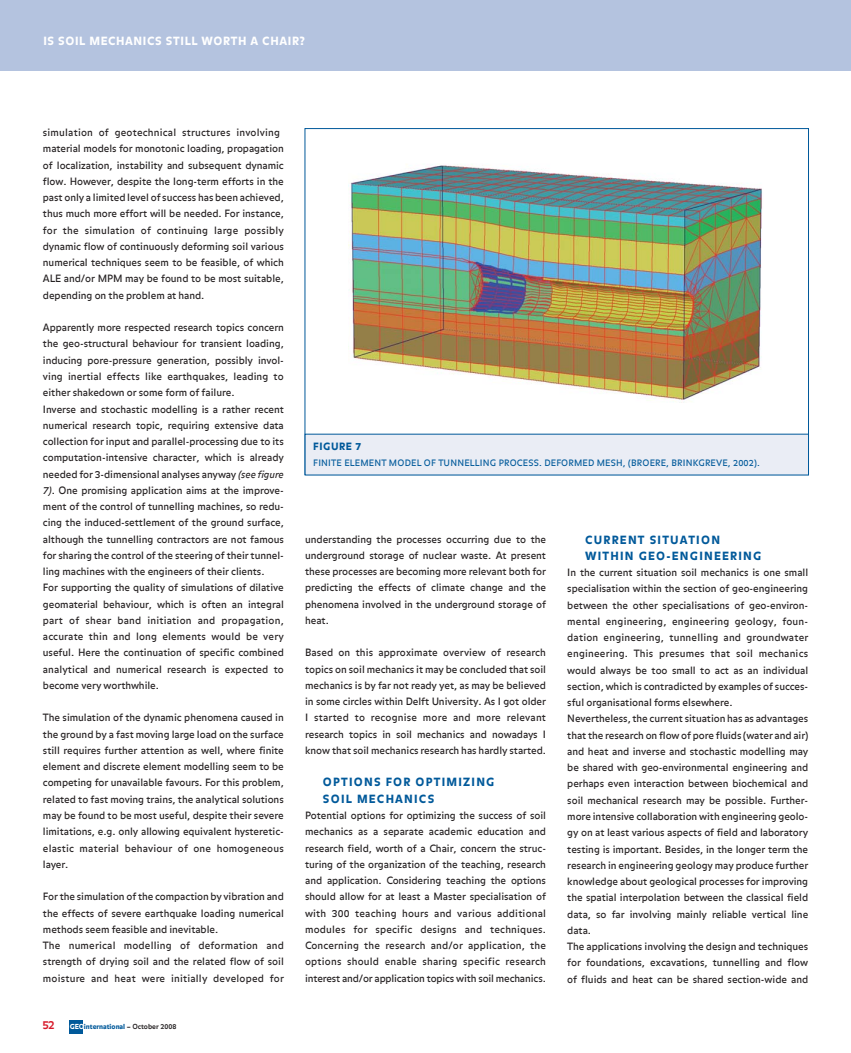
<style>
.page{position:relative;width:851px;height:1053px;background:#fff}
.page>*{position:absolute;margin:0;border:0;box-sizing:border-box;transform-origin:0 0}
.t1{font:900 11.25px/16.2px "Balance";letter-spacing:.11em;color:#00599a}
.t2{font:900 11.25px "Balance";letter-spacing:.06em;color:#fff}
.t3{font:700 11.25px "Balance";color:#d71829}
.t4{font:10px/16.2px "Balance";letter-spacing:-.005em;color:#231f20}
.t5{font:900 10px "Balance";letter-spacing:.06em;color:#00599a}
.t6{font:8.75px "Balance";letter-spacing:.025em;color:#00599a}
.t7{font:900 6.88px "Balance";color:#00599a}
.s1{font-style:italic}
.s2{color:#fff}
.s3{font-weight:700;color:#231f20}
</style>
<div class="page">
<div style="left:69px;top:1019px;width:13px;height:14px;background:#00599a"></div>
<div style="left:0;top:1px;width:850px;height:70px;background:#b4c3df"></div>
<img style="left:348px;top:165px;width:414px;height:238px">
<div style="left:305px;top:434px;width:503px;height:41px;background:#eaedf5"></div>
<p class="t2" style="left:43px;top:36px;width:263px">IS SOIL MECHANICS STILL WORTH A CHAIR?</p>
<p class="t4" style="left:43px;top:125px;width:242px">simulation of geotechnical structures involving material models for monotonic loading, propagation of localization, instability and subsequent dynamic flow. However, despite the long-term efforts in the past only a limited level of success has been achieved, thus much more effort will be needed. For instance, for the simulation of continuing large possibly dynamic flow of continuously deforming soil various numerical techniques seem to be feasible, of which ALE and/or MPM may be found to be most suitable, depending on the problem at hand.</p>
<p class="t4" style="left:43px;top:320px;width:242px">Apparently more respected research topics concern the geo-structural behaviour for transient loading, inducing pore-pressure generation, possibly invol&shy;ving inertial effects like earthquakes, leading to either shakedown or some form of failure.<br>Inverse and stochastic modelling is a rather recent numerical research topic, requiring extensive data collection for input and parallel-processing due to its computation-intensive character, which is already needed for 3-dimensional analyses anyway <span class="s1">(see figure 7)</span>. One promising application aims at the improve&shy;ment of the control of tunnelling machines, so redu&shy;cing the induced-settlement of the ground surface, although the tunnelling contractors are not famous for sharing the control of the steering of their tunnel&shy;ling machines with the engineers of their clients.<br>For supporting the quality of simulations of dilative geomaterial behaviour, which is often an integral part of shear band initiation and propagation, accurate thin and long elements would be very useful. Here the continuation of specific combined analytical and numerical research is expected to become very worthwhile.</p>
<p class="t4" style="left:43px;top:710px;width:242px;text-align:justify">The simulation of the dynamic phenomena caused in the ground by a fast moving large load on the surface still requires further attention as well, where finite element and discrete element modelling seem to be competing for unavailable favours. For this problem, related to fast moving trains, the analytical solutions may be found to be most useful, despite their severe limitations, e.g. only allowing equivalent hysteretic&shy;elastic material behaviour of one homogeneous layer.</p>
<p class="t4" style="left:43px;top:889px;width:242px">For the simulation of the compaction by vibration and the effects of severe earthquake loading numerical methods seem feasible and inevitable.<br>The numerical modelling of deformation and strength of drying soil and the related flow of soil moisture and heat were initially developed for</p>
<p class="t3" style="left:42px;top:1020px;width:14px">52</p>
<p class="t7" style="left:70px;top:1023px;width:108px"><span class="s2">GEO</span>international <span class="s3">– October 2008</span></p>
<p class="t5" style="left:313px;top:442px;width:49px">FIGURE 7</p>
<p class="t6" style="left:313px;top:459px;width:448px">FINITE ELEMENT MODEL OF TUNNELLING PROCESS. DEFORMED MESH, (BROERE, BRINKGREVE, 2002).</p>
<p class="t4" style="left:305px;top:531px;width:242px;text-align:justify">understanding the processes occurring due to the underground storage of nuclear waste. At present these processes are becoming more relevant both for predicting the effects of climate change and the phenomena involved in the underground storage of heat.</p>
<p class="t4" style="left:305px;top:645px;width:242px;text-align:justify">Based on this approximate overview of research topics on soil mechanics it may be concluded that soil mechanics is by far not ready yet, as may be believed in some circles within Delft University. As I got older I started to recognise more and more relevant research topics in soil mechanics and nowadays I know that soil mechanics research has hardly started.</p>
<p class="t1" style="left:323px;top:775px;width:173px">OPTIONS FOR OPTIMIZING<br>SOIL MECHANICS</p>
<p class="t4" style="left:305px;top:808px;width:242px;text-align:justify">Potential options for optimizing the success of soil mechanics as a separate academic education and research field, worth of a Chair, concern the struc&shy;turing of the organization of the teaching, research and application. Considering teaching the options should allow for at least a Master specialisation of with 300 teaching hours and various additional modules for specific designs and techniques.<br>Concerning the research and/or application, the options should enable sharing specific research interest and/or application topics with soil mechanics.</p>
<p class="t1" style="left:585px;top:532px;width:178px">CURRENT SITUATION<br>WITHIN GEO-ENGINEERING</p>
<p class="t4" style="left:567px;top:565px;width:242px">In the current situation soil mechanics is one small specialisation within the section of geo-engineering between the other specialisations of geo-environ&shy;mental engineering, engineering geology, foun&shy;dation engineering, tunnelling and groundwater engineering. This presumes that soil mechanics would always be too small to act as an individual section, which is contradicted by examples of succes&shy;sful organisational forms elsewhere.<br>Nevertheless, the current situation has as advantages that the research on flow of pore fluids (water and air) and heat and inverse and stochastic modelling may be shared with geo-environmental engineering and perhaps even interaction between biochemical and soil mechanical research may be possible. Further&shy;more intensive collaboration with engineering geolo&shy;gy on at least various aspects of field and laboratory testing is important. Besides, in the longer term the research in engineering geology may produce further knowledge about geological processes for improving the spatial interpolation between the classical field data, so far involving mainly reliable vertical line data.<br>The applications involving the design and techniques for foundations, excavations, tunnelling and flow of fluids and heat can be shared section-wide and</p>
</div>
